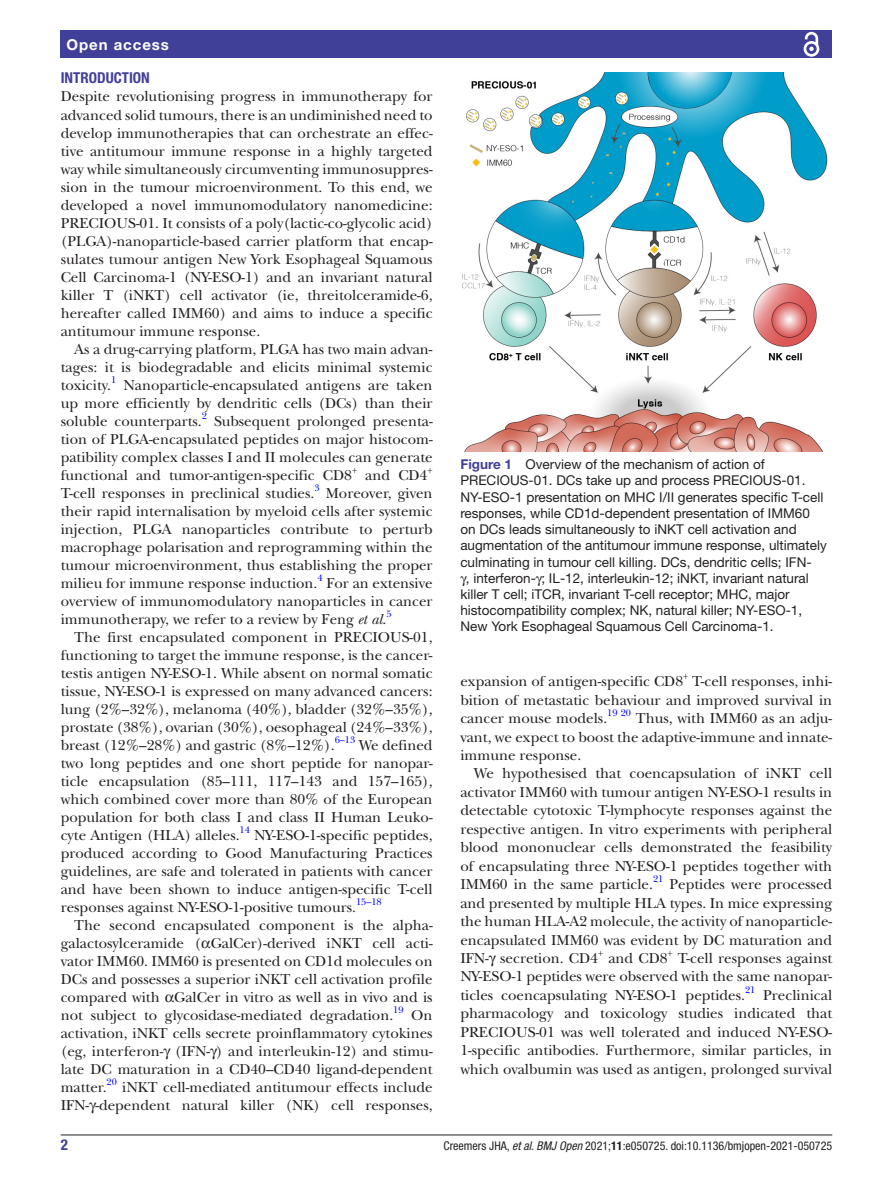
<style>
.page{position:relative;width:893px;height:1191px;background:#fff}
.page>*{position:absolute;margin:0;border:0;box-sizing:border-box;transform-origin:0 0}
.t1{font:15px/18px "New Baskerville";color:#231f20;text-align:justify}
.t2{font:700 condensed 15px "Helvetica Neue LT Std";color:#414099}
.t3{font:700 15px "Helvetica Neue LT Std";letter-spacing:.065em;color:#fff}
.t4{font:13.5px "Helvetica Neue LT Std";color:#231f20}
.t5{font:condensed 12px "Helvetica Neue LT Std";color:#231f20}
.t6{font:9.9px "New Baskerville";color:#00f}
.t7{font:9.9px "New Baskerville";color:#231f20}
.s1{font-style:italic}
.s2{font-weight:700;color:#414099}
.s3{font-weight:700}
</style>
<div class="page">
<hr style="left:61px;top:1134px;width:771px;height:1px;background:#231f20">
<div style="left:61px;top:31px;width:771px;height:27px;background:#414099"></div>
<svg style="left:803px;top:31px;width:17px;height:26px"></svg>
<img style="left:462px;top:73px;width:366px;height:378px">
<p class="t3" style="left:66px;top:35px;width:104px">Open access</p>
<p class="t2" style="left:61px;top:69px;width:91px">INTRODUCTION</p>
<p class="t1" style="left:61px;top:88px;width:373px">Despite revolutionising progress in immunotherapy for advanced solid tumours, there is an undiminished need to develop immunotherapies that can orchestrate an effec&shy;tive antitumour immune response in a highly targeted way while simultaneously circumventing immunosuppres&shy;sion in the tumour microenvironment. To this end, we developed a novel immunomodulatory nanomedicine:<br>PRECIOUS-01. It consists of a poly(lactic-co-glycolic acid) (PLGA)-nanoparticle-based carrier platform that encap&shy;sulates tumour antigen New York Esophageal Squamous Cell Carcinoma-1 (NY-ESO-1) and an invariant natural killer T (iNKT) cell activator (ie, threitolceramide-6, hereafter called IMM60) and aims to induce a specific antitumour immune response.</p>
<p class="t1" style="left:61px;top:340px;width:373px;text-indent:14px">As a drug-carrying platform, PLGA has two main advan&shy;tages: it is biodegradable and elicits minimal systemic toxicity.</p>
<p class="t6" style="left:111px;top:374px;width:7px">1</p>
<p class="t1" style="left:61px;top:376px;width:373px;text-indent:63px">Nanoparticle-encapsulated antigens are taken up more efficiently by dendritic cells (DCs) than their soluble counterparts.</p>
<p class="t6" style="left:202px;top:410px;width:7px">2</p>
<p class="t1" style="left:61px;top:412px;width:373px;text-indent:153px">Subsequent prolonged presenta&shy;tion of PLGA-encapsulated peptides on major histocom&shy;patibility complex classes I and II molecules can generate functional and tumor-antigen-specific CD8</p>
<p class="t7" style="left:352px;top:464px;width:7px">+</p>
<p class="t1" style="left:365px;top:466px;width:64px">and CD4</p>
<p class="t7" style="left:427px;top:464px;width:7px">+</p>
<p class="t1" style="left:61px;top:484px;width:255px">T-cell responses in preclinical studies.</p>
<p class="t6" style="left:314px;top:482px;width:7px">3</p>
<p class="t1" style="left:61px;top:484px;width:373px;text-indent:265px">Moreover, given their rapid internalisation by myeloid cells after systemic injection, PLGA nanoparticles contribute to perturb macrophage polarisation and reprogramming within the tumour microenvironment, thus establishing the proper milieu for immune response induction.</p>
<p class="t6" style="left:317px;top:572px;width:7px">4</p>
<p class="t1" style="left:61px;top:574px;width:373px;text-indent:266px">For an extensive overview of immunomodulatory nanoparticles in cancer immunotherapy, we refer to a review by Feng <span class="s1">et al</span>.</p>
<p class="t6" style="left:386px;top:608px;width:7px">5</p>
<p class="t1" style="left:61px;top:628px;width:373px;text-indent:14px">The first encapsulated component in PRECIOUS-01, functioning to target the immune response, is the cancer&shy;testis antigen NY-ESO-1. While absent on normal somatic tissue, NY-ESO-1 is expressed on many advanced cancers: lung (2%–32%), melanoma (40%), bladder (32%–35%), prostate (38%), ovarian (30%), oesophageal (24%–33%), breast (12%–28%) and gastric (8%–12%).</p>
<p class="t6" style="left:335px;top:734px;width:22px">6–13</p>
<p class="t1" style="left:61px;top:736px;width:373px;text-indent:298px">We defined two long peptides and one short peptide for nanopar&shy;ticle encapsulation (85–111, 117–143 and 157–165), which combined cover more than 80% of the European population for both class I and class II Human Leuko&shy;cyte Antigen (HLA) alleles.<sup>14</sup> NY-ESO-1-specific peptides, produced according to Good Manufacturing Practices guidelines, are safe and tolerated in patients with cancer and have been shown to induce antigen-specific T-cell responses against NY-ESO-1-positive tumours.</p>
<p class="t6" style="left:356px;top:896px;width:27px">15–18</p>
<p class="t1" style="left:61px;top:916px;width:373px;text-indent:14px">The second encapsulated component is the alpha&shy;galactosylceramide ( GalCer)-derived iNKT cell acti&shy;vator IMM60. IMM60 is presented on CD1d molecules on DCs and possesses a superior iNKT cell activation profile compared with GalCer in vitro as well as in vivo and is not subject to glycosidase-mediated degradation.</p>
<p class="t6" style="left:393px;top:1004px;width:12px">19</p>
<p class="t1" style="left:61px;top:1006px;width:373px;text-indent:351px">On activation, iNKT cells secrete proinflammatory cytokines (eg, interferon- (IFN- ) and interleukin-12) and stimu&shy;late DC maturation in a CD40–CD40 ligand-dependent matter.</p>
<p class="t6" style="left:107px;top:1076px;width:12px">20</p>
<p class="t1" style="left:61px;top:1078px;width:373px;text-align:right">iNKT cell-mediated antitumour effects include<br>IFN- -dependent natural killer (NK) cell responses,</p>
<p class="t4" style="left:460px;top:456px;width:306px"><span class="s2">Figure 1</span> Overview of the mechanism of action of</p>
<p class="t4" style="left:460px;top:472px;width:347px">PRECIOUS-01. DCs take up and process PRECIOUS-01.</p>
<p class="t4" style="left:460px;top:489px;width:365px">NY-ESO-1 presentation on MHC I/II generates specific T-cell</p>
<p class="t4" style="left:460px;top:505px;width:351px">responses, while CD1d-dependent presentation of IMM60</p>
<p class="t4" style="left:460px;top:521px;width:338px">on DCs leads simultaneously to iNKT cell activation and</p>
<p class="t4" style="left:460px;top:537px;width:368px">augmentation of the antitumour immune response, ultimately</p>
<p class="t4" style="left:460px;top:553px;width:353px">culminating in tumour cell killing. DCs, dendritic cells; IFN-</p>
<p class="t4" style="left:466px;top:570px;width:344px">, interferon- ; IL-12, interleukin-12; iNKT, invariant natural</p>
<p class="t4" style="left:460px;top:586px;width:331px">killer T cell; iTCR, invariant T-cell receptor; MHC, major</p>
<p class="t4" style="left:460px;top:602px;width:343px">histocompatibility complex; NK, natural killer; NY-ESO-1,</p>
<p class="t4" style="left:460px;top:618px;width:315px">New York Esophageal Squamous Cell Carcinoma-1.</p>
<p class="t1" style="left:460px;top:672px;width:373px;line-height:18.5px">expansion of antigen-specific CD8<sup>+</sup> T-cell responses, inhi&shy;bition of metastatic behaviour and improved survival in cancer mouse models.<sup>19</sup> <sup>20</sup> Thus, with IMM60 as an adju&shy;vant, we expect to boost the adaptive-immune and innate&shy;immune response.</p>
<p class="t1" style="left:460px;top:764px;width:373px;line-height:18.5px;text-indent:14px">We hypothesised that coencapsulation of iNKT cell activator IMM60 with tumour antigen NY-ESO-1 results in detectable cytotoxic T-lymphocyte responses against the respective antigen. In vitro experiments with peripheral blood mononuclear cells demonstrated the feasibility of encapsulating three NY-ESO-1 peptides together with IMM60 in the same particle.<sup>21</sup> Peptides were processed and presented by multiple HLA types. In mice expressing the human HLA-A2 molecule, the activity of nanoparticle&shy;encapsulated IMM60 was evident by DC maturation and IFN- secretion. CD4</p>
<p class="t7" style="left:598px;top:947px;width:7px">+</p>
<p class="t1" style="left:608px;top:949px;width:61px">and CD8</p>
<p class="t7" style="left:668px;top:947px;width:7px">+</p>
<p class="t1" style="left:460px;top:949px;width:373px;line-height:18.5px;text-indent:218px">T-cell responses against NY-ESO-1 peptides were observed with the same nanopar&shy;ticles coencapsulating NY-ESO-1 peptides.<sup>21</sup></p>
<p class="t1" style="left:460px;top:986px;width:373px;line-height:18.5px;text-indent:303px">Preclinical pharmacology and toxicology studies indicated that PRECIOUS-01 was well tolerated and induced NY-ESO-1-specific antibodies. Furthermore, similar particles, in which ovalbumin was used as antigen, prolonged survival</p>
<p class="t2" style="left:61px;top:1135px;width:9px">2</p>
<p class="t5" style="left:443px;top:1138px;width:390px">Creemers JHA, <span class="s1">et al</span>. <span class="s1">BMJ Open</span> 2021;<span class="s3">11</span>:e050725. doi:10.1136/bmjopen-2021-050725</p>
</div>
